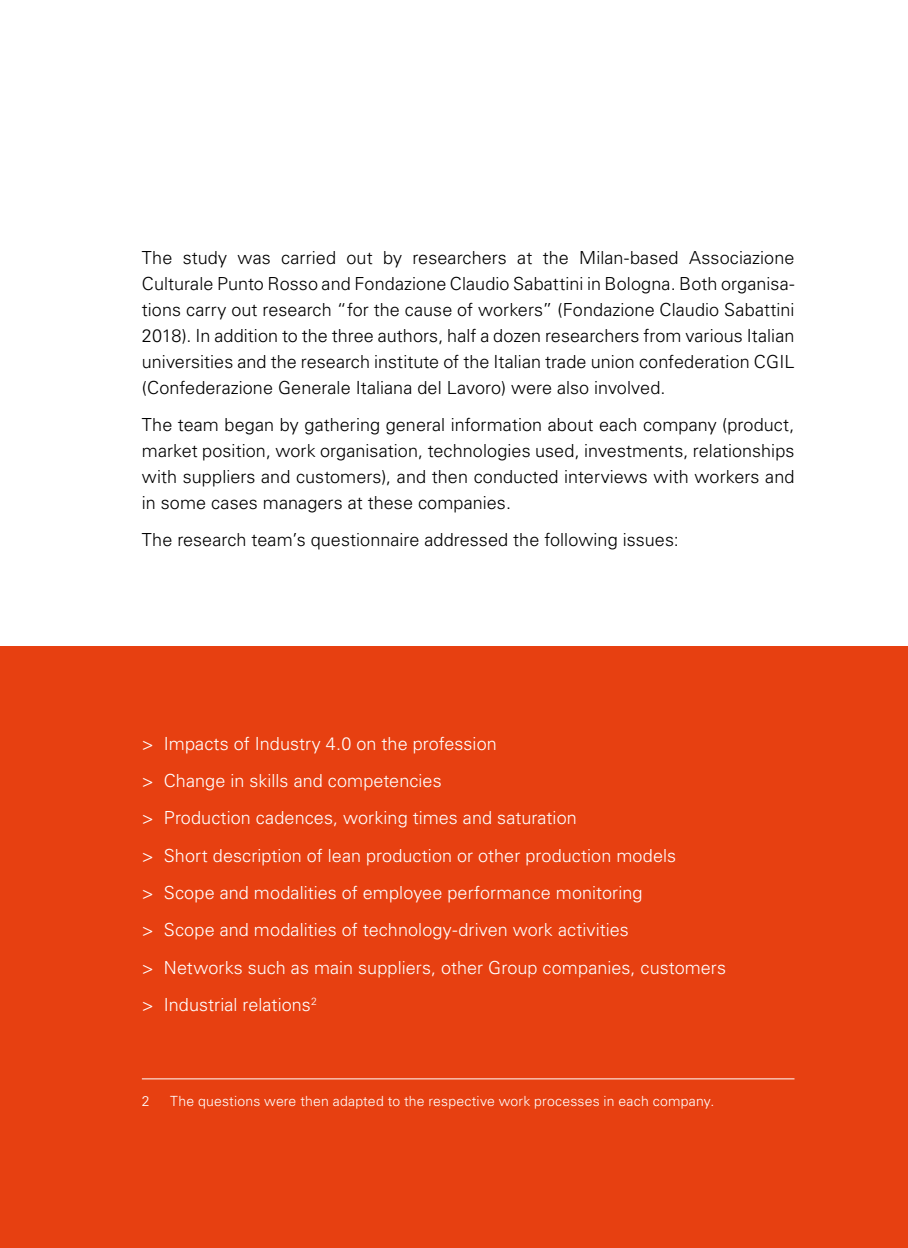
<style>
.page{position:relative;width:908px;height:1248px;background:#fff}
.page>*{position:absolute;margin:0;border:0;box-sizing:border-box;transform-origin:0 0}
.t1{font:300 18px/26px "Univers LT Std";letter-spacing:.005em;color:#000;text-align:justify}
.t2{font:300 18px/37.4px "Univers LT Std";letter-spacing:.005em;color:#fff}
.t3{font:300 14px "Univers LT Std";letter-spacing:.015em;color:#fff}
</style>
<div class="page">
<div style="left:0;top:646px;width:907px;height:601px;background:#e74011"></div>
<hr style="left:142px;top:1078px;width:652px;height:1px;background:#fff">
<p class="t1" style="left:142px;top:244px;width:654px">The study was carried out by researchers at the Milan-based Associazione Culturale Punto Rosso and Fondazione Claudio Sabattini in Bologna. Both organisa&shy;tions carry out research “for the cause of workers” (Fondazione Claudio Sabattini 2018). In addition to the three authors, half a dozen researchers from various Italian universities and the research institute of the Italian trade union confederation CGIL (Confederazione Generale Italiana del Lavoro) were also involved.</p>
<p class="t1" style="left:142px;top:411px;width:653px">The team began by gathering general information about each company (product, market position, work organisation, technologies used, investments, relationships with suppliers and customers), and then conducted interviews with workers and in some cases managers at these companies.</p>
<p class="t1" style="left:142px;top:527px;width:538px">The research team’s questionnaire addressed the following issues:</p>
<p class="t2" style="left:142px;top:724px;width:585px">&gt; Impacts of Industry 4.0 on the profession<br>&gt; Change in skills and competencies<br>&gt; Production cadences, working times and saturation<br>&gt; Short description of lean production or other production models<br>&gt; Scope and modalities of employee performance monitoring<br>&gt; Scope and modalities of technology-driven work activities<br>&gt; Networks such as main suppliers, other Group companies, customers &gt; Industrial relations<sup>2</sup></p>
<p class="t3" style="left:142px;top:1092px;width:9px">2</p>
<p class="t3" style="left:170px;top:1092px;width:545px">The questions were then adapted to the respective work processes in each company.</p>
</div>
